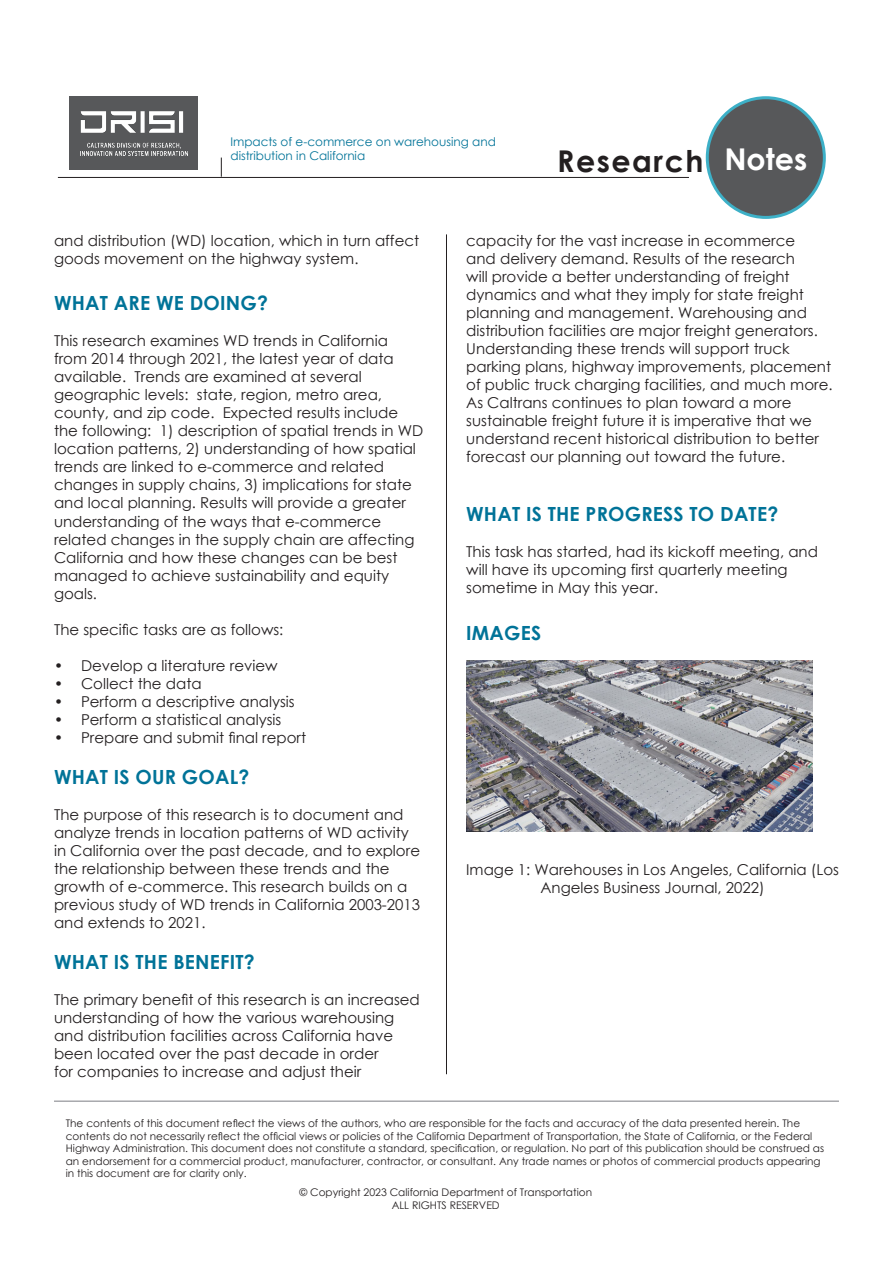
<style>
.page{position:relative;width:893px;height:1263px;background:#fff}
.page>*{position:absolute;margin:0;border:0;box-sizing:border-box;transform-origin:0 0}
.t1{font:700 30px "Century Gothic";letter-spacing:.05em;color:#231f20}
.Heading_level_1_for_Body_Copy{font:700 19.5px "Century Gothic";letter-spacing:.01em;color:#007398}
.Heading_level_1_for_Body_Copy-2{font:15px/18px "Century Gothic";color:#231f20}
.Body_Copy{font:15px/18px "Century Gothic";color:#231f20}
.t2{font:12px/14.4px "Century Gothic";color:#007398}
.t3{font:10.5px/12.6px "Century Gothic";color:#231f20}
.s1{color:#fff}
</style>
<div class="page">
<hr style="left:58px;top:177px;width:631px;height:1px;background:#231f20">
<svg style="left:221px;top:158px;width:1px;height:19px"></svg>
<hr style="left:446px;top:234px;width:1px;height:840px;background:#231f20">
<hr style="left:54px;top:1100px;width:785px;height:2px;background:#a8a9ad">
<div style="left:707px;top:98px;width:117px;height:119px;background:#57585a;border-radius:50%"></div>
<div style="left:706px;top:96px;width:120px;height:123px;border:3px solid #3db0c7;border-radius:50%"></div>
<div style="left:70px;top:96px;width:128px;height:74px;background:#57585a"></div>
<img style="left:80px;top:111px;width:107px;height:44px">
<img style="left:466px;top:660px;width:346px;height:172px">
<p class="t2" style="left:230px;top:134px;width:267px">Impacts of e-commerce on warehousing and distribution in California</p>
<h1 class="t1" style="left:557px;top:138px;width:251px">Research <span class="s1">Notes</span></h1>
<p class="Body_Copy" style="left:54px;top:231px;width:367px">and distribution (WD) location, which in turn affect goods movement on the highway system.</p>
<p class="Heading_level_1_for_Body_Copy" style="left:54px;top:289px;width:215px">WHAT ARE WE DOING?</p>
<p class="Heading_level_1_for_Body_Copy-2" style="left:54px;top:332px;width:371px">This research examines WD trends in California from 2014 through 2021, the latest year of data available. Trends are examined at several geographic levels: state, region, metro area, county, and zip code. Expected results include the following: 1) description of spatial trends in WD location patterns, 2) understanding of how spatial trends are linked to e-commerce and related changes in supply chains, 3) implications for state and local planning. Results will provide a greater understanding of the ways that e-commerce related changes in the supply chain are affecting California and how these changes can be best managed to achieve sustainability and equity goals.</p>
<p class="Heading_level_1_for_Body_Copy-2" style="left:54px;top:620px;width:231px">The specific tasks are as follows:</p>
<p class="Heading_level_1_for_Body_Copy-2" style="left:54px;top:656px;width:225px">• Develop a literature review</p>
<p class="Heading_level_1_for_Body_Copy-2" style="left:54px;top:674px;width:149px">• Collect the data</p>
<p class="Heading_level_1_for_Body_Copy-2" style="left:54px;top:692px;width:242px">• Perform a descriptive analysis</p>
<p class="Heading_level_1_for_Body_Copy-2" style="left:54px;top:710px;width:229px">• Perform a statistical analysis</p>
<p class="Heading_level_1_for_Body_Copy-2" style="left:54px;top:728px;width:254px">• Prepare and submit final report</p>
<p class="Heading_level_1_for_Body_Copy" style="left:54px;top:762px;width:197px">WHAT IS OUR GOAL?</p>
<p class="Body_Copy" style="left:54px;top:805px;width:368px">The purpose of this research is to document and analyze trends in location patterns of WD activity in California over the past decade, and to explore the relationship between these trends and the growth of e-commerce. This research builds on a previous study of WD trends in California 2003-2013 and extends to 2021.</p>
<p class="Heading_level_1_for_Body_Copy" style="left:54px;top:947px;width:202px">WHAT IS THE BENEFIT?</p>
<p class="Heading_level_1_for_Body_Copy-2" style="left:54px;top:991px;width:367px">The primary benefit of this research is an increased understanding of how the various warehousing and distribution facilities across California have been located over the past decade in order<br>for companies to increase and adjust their</p>
<p class="Heading_level_1_for_Body_Copy-2" style="left:466px;top:231px;width:368px">capacity for the vast increase in ecommerce<br>and delivery demand. Results of the research<br>will provide a better understanding of freight dynamics and what they imply for state freight planning and management. Warehousing and distribution facilities are major freight generators.<br>Understanding these trends will support truck parking plans, highway improvements, placement of public truck charging facilities, and much more.<br>As Caltrans continues to plan toward a more sustainable freight future it is imperative that we understand recent historical distribution to better forecast our planning out toward the future.</p>
<p class="Heading_level_1_for_Body_Copy" style="left:466px;top:499px;width:314px">WHAT IS THE PROGRESS TO DATE?</p>
<p class="Heading_level_1_for_Body_Copy-2" style="left:466px;top:542px;width:353px">This task has started, had its kickoff meeting, and will have its upcoming first quarterly meeting sometime in May this year.</p>
<p class="Heading_level_1_for_Body_Copy" style="left:466px;top:618px;width:77px">IMAGES</p>
<p class="Body_Copy" style="left:466px;top:860px;width:374px;text-align:center">Image 1: Warehouses in Los Angeles, California (Los<br>Angeles Business Journal, 2022)</p>
<p class="t3" style="left:66px;top:1117px;width:760px">The contents of this document reflect the views of the authors, who are responsible for the facts and accuracy of the data presented herein. The contents do not necessarily reflect the official views or policies of the California Department of Transportation, the State of California, or the Federal Highway Administration. This document does not constitute a standard, specification, or regulation. No part of this publication should be construed as an endorsement for a commercial product, manufacturer, contractor, or consultant. Any trade names or photos of commercial products appearing in this document are for clarity only.</p>
<p class="t3" style="left:299px;top:1186px;width:294px">© Copyright 2023 California Department of Transportation</p>
<p class="t3" style="left:392px;top:1199px;width:110px">ALL RIGHTS RESERVED</p>
</div>
